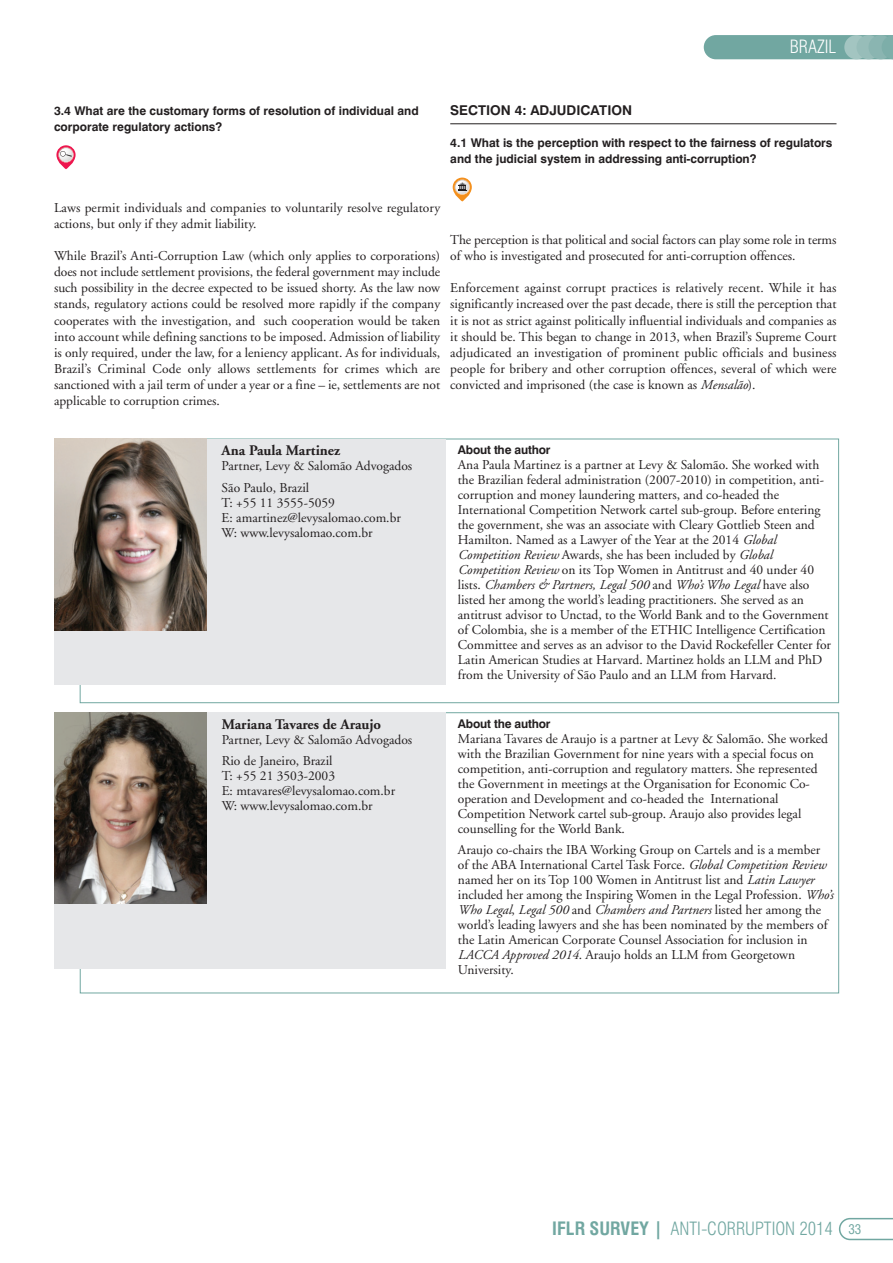
<style>
.page{position:relative;width:893px;height:1263px;background:#fff}
.page>*{position:absolute;margin:0;border:0;box-sizing:border-box;transform-origin:0 0}
.t1{font:300 condensed 18px "Swiss 721 BT";color:#71a7a1}
.t2{font:300 condensed 18px "Swiss 721 BT";color:#fff}
.t3{font:700 14.7px "Adobe Garamond";color:#231f20}
.t4{font:13.5px/15px "Adobe Garamond";color:#231f20}
.t5{font:700 13.5px "Swiss 721 BT";color:#231f20}
.t6{font:700 12px/16.2px "Swiss 721 BT";color:#231f20}
.s1{font-style:italic}
.s2{font-weight:700}
.s3{font-weight:400;font-size:13.2px}
</style>
<div class="page">
<svg style="left:704px;top:35px;width:188px;height:24px;background:#7aaca7"></svg>
<svg style="left:839px;top:1218px;width:53px;height:22px"></svg>
<hr style="left:450px;top:123px;width:386px;height:1px;background:#231f20">
<svg style="left:453px;top:178px;width:19px;height:23px"></svg>
<img style="left:455px;top:180px;width:15px;height:15px;border-radius:50%">
<svg style="left:455px;top:180px;width:14px;height:14px"></svg>
<svg style="left:458px;top:182px;width:8px;height:9px"></svg>
<svg style="left:56px;top:145px;width:20px;height:24px"></svg>
<img style="left:58px;top:147px;width:16px;height:16px;border-radius:50%">
<svg style="left:59px;top:148px;width:14px;height:14px"></svg>
<svg style="left:60px;top:151px;width:12px;height:6px"></svg>
<div style="left:54px;top:439px;width:392px;height:246px;background:#e6e7e9"></div>
<img style="left:54px;top:439px;width:153px;height:191px">
<div style="left:54px;top:712px;width:392px;height:257px;background:#e6e7e9"></div>
<img style="left:54px;top:713px;width:153px;height:191px">
<h1 class="t2" style="left:790px;top:40px;width:48px">BRAZIL</h1>
<p class="t6" style="left:54px;top:104px;width:366px">3.4 What are the customary forms of resolution of individual and corporate regulatory actions?</p>
<p class="t5" style="left:450px;top:105px;width:183px">SECTION 4: ADJUDICATION</p>
<p class="t6" style="left:450px;top:136px;width:384px">4.1 What is the perception with respect to the fairness of regulators and the judicial system in addressing anti-corruption?</p>
<p class="t4" style="left:54px;top:201px;width:388px;line-height:16px">Laws permit individuals and companies to voluntarily resolve regulatory actions, but only if they admit liability.</p>
<p class="t4" style="left:54px;top:249px;width:388px;line-height:16px;text-align:justify">While Brazil’s Anti-Corruption Law (which only applies to corporations) does not include settlement provisions, the federal government may include such possibility in the decree expected to be issued shorty. As the law now stands, regulatory actions could be resolved more rapidly if the company cooperates with the investigation, and such cooperation would be taken into account while defining sanctions to be imposed. Admission of liability is only required, under the law, for a leniency applicant. As for individuals, Brazil’s Criminal Code only allows settlements for crimes which are sanctioned with a jail term of under a year or a fine – ie, settlements are not applicable to corruption crimes.</p>
<p class="t4" style="left:450px;top:233px;width:388px;line-height:16px">The perception is that political and social factors can play some role in terms of who is investigated and prosecuted for anti-corruption offences.</p>
<p class="t4" style="left:450px;top:281px;width:388px;line-height:16.2px;text-align:justify">Enforcement against corrupt practices is relatively recent. While it has significantly increased over the past decade, there is still the perception that it is not as strict against politically influential individuals and companies as it should be. This began to change in 2013, when Brazil’s Supreme Court adjudicated an investigation of prominent public officials and business people for bribery and other corruption offences, several of which were convicted and imprisoned (the case is known as <span class="s1">Mensalão</span>).</p>
<p class="t3" style="left:222px;top:445px;width:120px">Ana Paula Martinez</p>
<p class="t4" style="left:222px;top:456px;width:192px;line-height:21.5px">Partner, Levy &amp; Salomão Advogados<br>São Paulo, Brazil</p>
<p class="t4" style="left:222px;top:496px;width:181px">T: +55 11 3555-5059<br>E: amartinez@levysalomao.com.br<br>W: www.levysalomao.com.br</p>
<p class="t6" style="left:458px;top:442px;width:94px">About the author</p>
<p class="t4" style="left:458px;top:458px;width:375px">Ana Paula Martinez is a partner at Levy &amp; Salomão. She worked with the Brazilian federal administration (2007-2010) in competition, anti&shy;corruption and money laundering matters, and co-headed the International Competition Network cartel sub-group. Before entering the government, she was an associate with Cleary Gottlieb Steen and Hamilton. Named as a Lawyer of the Year at the 2014 <span class="s1">Global Competition Review</span> Awards, she has been included by <span class="s1">Global Competition Review</span> on its Top Women in Antitrust and 40 under 40 lists. <span class="s1">Chambers &amp; Partners, Legal 500</span> and <span class="s1">Who’s Who Legal</span> have also listed her among the world’s leading practitioners. She served as an antitrust advisor to Unctad, to the World Bank and to the Government of Colombia, she is a member of the ETHIC Intelligence Certification Committee and serves as an advisor to the David Rockefeller Center for Latin American Studies at Harvard. Martinez holds an LLM and PhD from the University of São Paulo and an LLM from Harvard.</p>
<p class="t3" style="left:222px;top:718px;width:161px">Mariana Tavares de Araujo</p>
<p class="t4" style="left:222px;top:730px;width:192px;line-height:21.5px">Partner, Levy &amp; Salomão Advogados<br>Rio de Janeiro, Brazil</p>
<p class="t4" style="left:222px;top:770px;width:175px">T: +55 21 3503-2003<br>E: mtavares@levysalomao.com.br<br>W: www.levysalomao.com.br</p>
<p class="t6" style="left:458px;top:717px;width:94px">About the author</p>
<p class="t4" style="left:458px;top:732px;width:372px">Mariana Tavares de Araujo is a partner at Levy &amp; Salomão. She worked with the Brazilian Government for nine years with a special focus on competition, anti-corruption and regulatory matters. She represented the Government in meetings at the Organisation for Economic Co&shy;operation and Development and co-headed the International Competition Network cartel sub-group. Araujo also provides legal counselling for the World Bank.</p>
<p class="t4" style="left:458px;top:844px;width:377px">Araujo co-chairs the IBA Working Group on Cartels and is a member of the ABA International Cartel Task Force. <span class="s1">Global Competition Review </span>named her on its Top 100 Women in Antitrust list and <span class="s1">Latin Lawyer </span>included her among the Inspiring Women in the Legal Profession. <span class="s1">Who’s Who Legal</span>, <span class="s1">Legal 500</span> and <span class="s1">Chambers and Partners</span> listed her among the world’s leading lawyers and she has been nominated by the members of the Latin American Corporate Counsel Association for inclusion in <span class="s1">LACCA Approved 2014</span>. Araujo holds an LLM from Georgetown University.</p>
<h1 class="t1" style="left:552px;top:1222px;width:311px"><span class="s2">IFLR SURVEY |</span> ANTI-CORRUPTION 2014 <span class="s3">33</span></h1>
</div>
